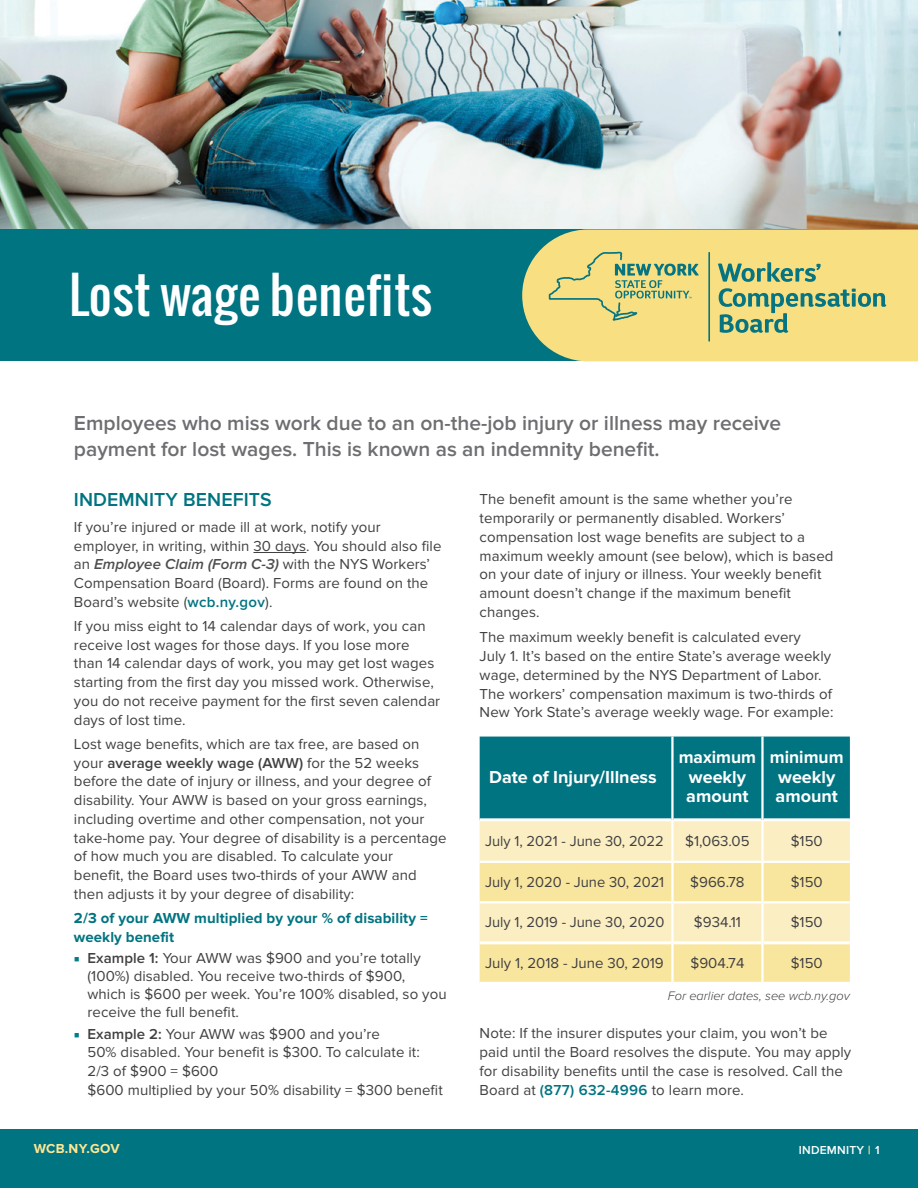
<style>
.page{position:relative;width:918px;height:1188px;background:#fff}
.page>*{position:absolute;margin:0;border:0;box-sizing:border-box;transform-origin:0 0}
.Headline-Oswald_H1{font:49.5px "Oswald";letter-spacing:.015em;color:#fff}
.Intro_Call_out_-_Pro{font:600 21px/25.5px "Proxima Nova";color:#6d6e71}
.Subhead_proxima_teal{font:600 19.5px "Proxima Nova";letter-spacing:.005em;color:#007481}
.Chart_Headline_A{font:700 18px "Proxima Nova";color:#fff}
.Body_Copy_-P{font:15px/18.8px "Proxima Nova";letter-spacing:.005em;color:#414042}
.Chart_text{font:15px "Proxima Nova";color:#414042}
.Body_Copy_-P-2{font:700 15px/18.8px "Proxima Nova";letter-spacing:.005em;color:#007481}
.t1{font:700 13.5px "Proxima Nova";letter-spacing:.02em;color:#ffe793}
.No_Spacing{font:italic 300 12.75px "Proxima Nova";color:#414042}
.t2{font:600 12px "Proxima Nova";letter-spacing:.02em;color:#fff}
.s1{font-weight:600;font-style:italic;color:#4d4d4f}
.s2{font-weight:600;color:#007481}
.s3{font-weight:600}
.s4{font-family:"Minion Pro";color:#007d8a}
.s5{color:#ffe793}
</style>
<div class="page">
<div style="left:0;top:1130px;width:918px;height:58px;background:#007481"></div>
<img style="left:0;top:0;width:918px;height:230px">
<div style="left:0;top:230px;width:918px;height:131px;background:#007481"></div>
<svg style="left:522px;top:229px;width:396px;height:132px;background:#e7d881"></svg>
<hr style="left:708px;top:252px;width:2px;height:90px;background:#077581">
<svg style="left:549px;top:252px;width:150px;height:69px;background:#d7d181"></svg>
<svg style="left:718px;top:262px;width:103px;height:20px"></svg>
<svg style="left:719px;top:288px;width:167px;height:45px"></svg>
<hr style="left:253px;top:552px;width:53px;height:1px;background:#414042">
<div style="left:480px;top:737px;width:370px;height:81px;background:#007481"></div>
<div style="left:480px;top:821px;width:370px;height:40px;background:#fbeec3"></div>
<svg style="left:480px;top:863px;width:370px;height:119px;background:#f9e8aa"></svg>
<hr style="left:480px;top:941px;width:191px;height:3px;background:#fff">
<hr style="left:674px;top:941px;width:87px;height:3px;background:#fff">
<hr style="left:764px;top:941px;width:86px;height:3px;background:#fff">
<hr style="left:671px;top:820px;width:3px;height:41px;background:#fff">
<hr style="left:671px;top:863px;width:3px;height:38px;background:#fff">
<hr style="left:480px;top:901px;width:192px;height:2px;background:#fff">
<hr style="left:671px;top:903px;width:3px;height:40px;background:#fff">
<hr style="left:671px;top:943px;width:3px;height:39px;background:#fff">
<hr style="left:761px;top:820px;width:3px;height:41px;background:#fff">
<hr style="left:761px;top:863px;width:3px;height:38px;background:#fff">
<hr style="left:672px;top:901px;width:90px;height:2px;background:#fff">
<hr style="left:762px;top:901px;width:88px;height:2px;background:#fff">
<hr style="left:761px;top:903px;width:3px;height:40px;background:#fff">
<hr style="left:761px;top:943px;width:3px;height:39px;background:#fff">
<hr style="left:671px;top:737px;width:3px;height:83px;background:#fff">
<hr style="left:761px;top:737px;width:3px;height:83px;background:#fff">
<h1 class="Headline-Oswald_H1" style="left:69px;top:257px;width:364px">Lost wage benefits</h1>
<p class="Intro_Call_out_-_Pro" style="left:74px;top:411px;width:709px">Employees who miss work due to an on-the-job injury or illness may receive payment for lost wages. This is known as an indemnity benefit.</p>
<h2 class="Subhead_proxima_teal" style="left:74px;top:489px;width:199px">INDEMNITY BENEFITS</h2>
<p class="Body_Copy_-P" style="left:74px;top:518px;width:369px">If you’re injured or made ill at work, notify your employer, in writing, within 30 days. You should also file an <span class="s1">Employee Claim (Form C-3)</span> with the NYS Workers’ Compensation Board (Board). Forms are found on the Board’s website (<span class="s2">wcb.ny.gov</span>).</p>
<p class="Body_Copy_-P" style="left:74px;top:617px;width:368px">If you miss eight to 14 calendar days of work, you can receive lost wages for those days. If you lose more than 14 calendar days of work, you may get lost wages starting from the first day you missed work. Otherwise, you do not receive payment for the first seven calendar days of lost time.</p>
<p class="Body_Copy_-P" style="left:74px;top:735px;width:374px">Lost wage benefits, which are tax free, are based on your <span class="s3">average weekly wage (AWW)</span> for the 52 weeks before the date of injury or illness, and your degree of disability. Your AWW is based on your gross earnings, including overtime and other compensation, not your take-home pay. Your degree of disability is a percentage of how much you are disabled. To calculate your benefit, the Board uses two-thirds of your AWW and then adjusts it by your degree of disability:</p>
<p class="Body_Copy_-P-2" style="left:74px;top:909px;width:355px">2/3 of your AWW multiplied by your % of disability = weekly benefit</p>
<p class="Body_Copy_-P" style="left:87px;top:950px;width:361px;line-height:18px;text-indent:-14px"><span class="s4">■</span> <span class="s3">Example 1:</span> Your AWW was $900 and you’re totally (100%) disabled. You receive two-thirds of $900, which is $600 per week. You’re 100% disabled, so you receive the full benefit.</p>
<p class="Body_Copy_-P" style="left:87px;top:1025px;width:357px;text-indent:-14px"><span class="s4">■</span> <span class="s3">Example 2:</span> Your AWW was $900 and you’re<br>50% disabled. Your benefit is $300. To calculate it:<br>2/3 of $900 = $600<br>$600 multiplied by your 50% disability = $300 benefit</p>
<p class="Body_Copy_-P" style="left:480px;top:490px;width:355px">The benefit amount is the same whether you’re temporarily or permanently disabled. Workers’ compensation lost wage benefits are subject to a maximum weekly amount (see below), which is based on your date of injury or illness. Your weekly benefit amount doesn’t change if the maximum benefit changes.</p>
<p class="Body_Copy_-P" style="left:480px;top:628px;width:355px">The maximum weekly benefit is calculated every<br>July 1. It’s based on the entire State’s average weekly wage, determined by the NYS Department of Labor.<br>The workers’ compensation maximum is two-thirds of New York State’s average weekly wage. For example:</p>
<p class="Chart_Headline_A" style="left:679px;top:747px;width:79px">maximum</p>
<p class="Chart_Headline_A" style="left:689px;top:767px;width:59px">weekly</p>
<p class="Chart_Headline_A" style="left:686px;top:786px;width:64px">amount</p>
<p class="Chart_Headline_A" style="left:770px;top:747px;width:75px">minimum</p>
<p class="Chart_Headline_A" style="left:778px;top:767px;width:59px">weekly</p>
<p class="Chart_Headline_A" style="left:776px;top:786px;width:64px">amount</p>
<p class="Chart_Headline_A" style="left:489px;top:767px;width:169px">Date of Injury/Illness</p>
<p class="Chart_text" style="left:485px;top:833px;width:180px">July 1, 2021 - June 30, 2022</p>
<p class="Chart_text" style="left:685px;top:833px;width:66px">$1,063.05</p>
<p class="Chart_text" style="left:791px;top:833px;width:34px">$150</p>
<p class="Chart_text" style="left:485px;top:873px;width:181px">July 1, 2020 - June 30, 2021</p>
<p class="Chart_text" style="left:690px;top:873px;width:56px">$966.78</p>
<p class="Chart_text" style="left:791px;top:873px;width:34px">$150</p>
<p class="Chart_text" style="left:485px;top:914px;width:181px">July 1, 2019 - June 30, 2020</p>
<p class="Chart_text" style="left:694px;top:914px;width:48px">$934.11</p>
<p class="Chart_text" style="left:791px;top:914px;width:34px">$150</p>
<p class="Chart_text" style="left:485px;top:954px;width:180px">July 1, 2018 - June 30, 2019</p>
<p class="Chart_text" style="left:691px;top:954px;width:55px">$904.74</p>
<p class="Chart_text" style="left:791px;top:954px;width:34px">$150</p>
<p class="No_Spacing" style="left:668px;top:989px;width:184px">For earlier dates, see wcb.ny.gov</p>
<p class="Body_Copy_-P" style="left:480px;top:1024px;width:373px">Note: If the insurer disputes your claim, you won’t be paid until the Board resolves the dispute. You may apply for disability benefits until the case is resolved. Call the Board at <span class="s2">(877) 632-4996</span> to learn more.</p>
<p class="t1" style="left:34px;top:1141px;width:88px">WCB.NY.GOV</p>
<p class="t2" style="left:799px;top:1143px;width:82px">INDEMNITY <span class="s5">|</span> 1</p>
</div>
